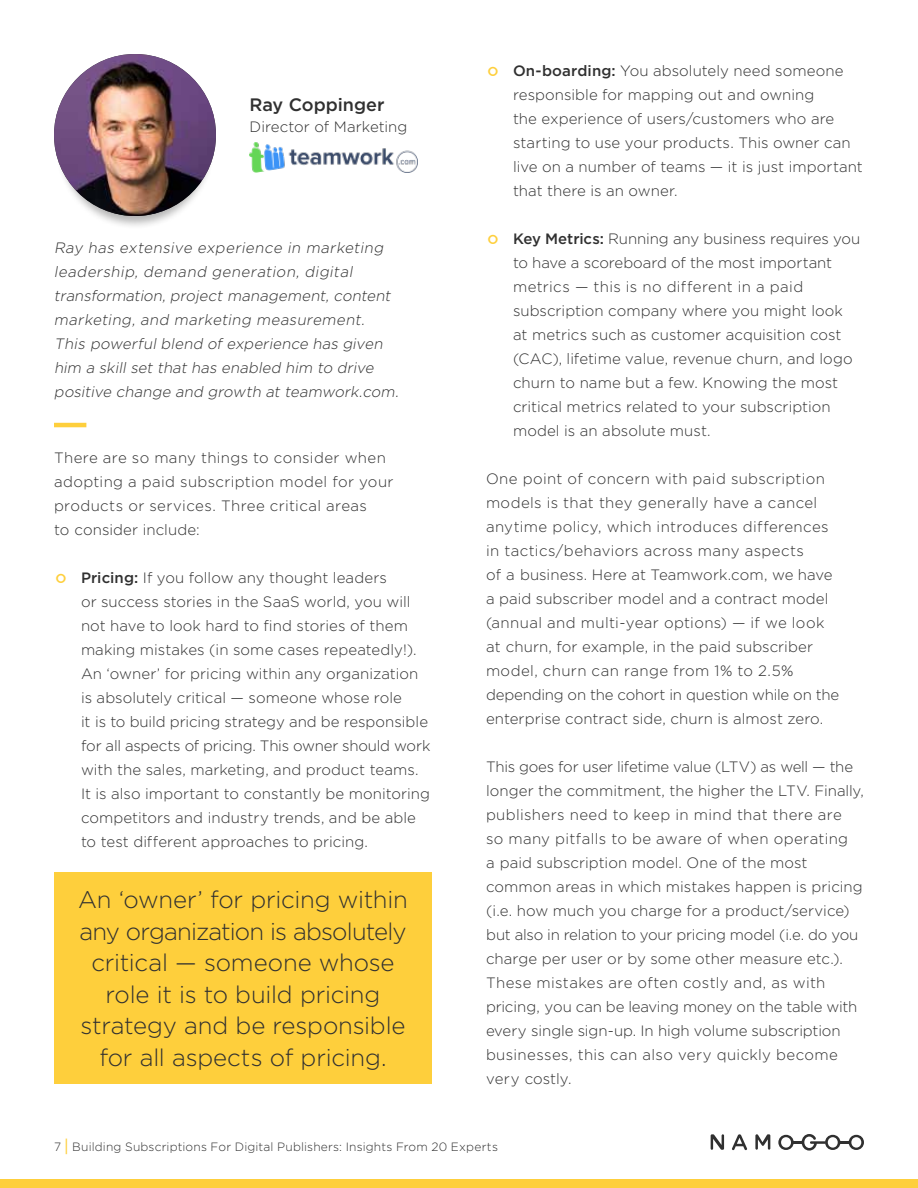
<style>
.page{position:relative;width:918px;height:1188px;background:#fff}
.page>*{position:absolute;margin:0;border:0;box-sizing:border-box;transform-origin:0 0}
.t1{font:300 24px/31.5px "Gotham Pro";letter-spacing:-.01em;color:#303030;text-align:center}
.t2{font:500 18px "Gotham Pro";color:#303030}
.t3{font:300 15px/24px "Gotham Pro";letter-spacing:.005em;color:#303030}
.t4{font:italic 300 15px/24px "Gotham Pro";color:#303030}
.t5{font:300 12px "Gotham Pro";letter-spacing:.015em;color:#303030}
.s1{font-weight:400;font-size:30px;color:#fecf3c}
.s2{font-weight:500}
.s3{font-weight:500;font-size:16.8px;color:#fecf3c}
</style>
<div class="page">
<svg style="left:711px;top:1134px;width:59px;height:16px"></svg>
<svg style="left:778px;top:1134px;width:86px;height:17px"></svg>
<div style="left:0;top:1179px;width:918px;height:9px;background:#fecf3c"></div>
<div style="left:55px;top:71px;width:159px;height:158px;background:#000;opacity:.3"></div>
<img style="left:249px;top:142px;width:169px;height:30px">
<hr style="left:54px;top:423px;width:32px;height:4px;background:#fecf3c">
<img style="left:54px;top:54px;width:162px;height:162px;border-radius:81px">
<div style="left:54px;top:872px;width:378px;height:212px;background:#fecf3c"></div>
<p class="t2" style="left:250px;top:94px;width:136px">Ray Coppinger</p>
<p class="t3" style="left:250px;top:115px;width:159px">Director of Marketing</p>
<p class="t4" style="left:54px;top:236px;width:349px">Ray has extensive experience in marketing leadership, demand generation, digital transformation, project management, content marketing, and marketing measurement.<br>This powerful blend of experience has given him a skill set that has enabled him to drive positive change and growth at teamwork.com.</p>
<p class="t3" style="left:54px;top:446px;width:341px">There are so many things to consider when adopting a paid subscription model for your products or services. Three critical areas<br>to consider include:</p>
<p class="t3" style="left:81px;top:566px;width:351px;text-indent:-27px"><span class="s1">°</span> <span class="s2">Pricing:</span> If you follow any thought leaders<br>or success stories in the SaaS world, you will not have to look hard to find stories of them making mistakes (in some cases repeatedly!).<br>An ‘owner’ for pricing within any organization is absolutely critical — someone whose role<br>it is to build pricing strategy and be responsible for all aspects of pricing. This owner should work with the sales, marketing, and product teams.<br>It is also important to constantly be monitoring competitors and industry trends, and be able to test different approaches to pricing.</p>
<h1 class="t1" style="left:78px;top:884px;width:331px">An ‘owner’ for pricing within any organization is absolutely critical — someone whose role it is to build pricing strategy and be responsible for all aspects of pricing.</h1>
<p class="t3" style="left:513px;top:59px;width:351px;text-indent:-27px"><span class="s1">°</span> <span class="s2">On-boarding:</span> You absolutely need someone responsible for mapping out and owning<br>the experience of users/customers who are starting to use your products. This owner can live on a number of teams — it is just important that there is an owner.</p>
<p class="t3" style="left:513px;top:227px;width:349px;text-indent:-27px"><span class="s1">°</span> <span class="s2">Key Metrics:</span> Running any business requires you to have a scoreboard of the most important metrics — this is no different in a paid subscription company where you might look at metrics such as customer acquisition cost (CAC), lifetime value, revenue churn, and logo churn to name but a few. Knowing the most critical metrics related to your subscription model is an absolute must.</p>
<p class="t3" style="left:486px;top:467px;width:355px">One point of concern with paid subscription models is that they generally have a cancel anytime policy, which introduces differences in tactics/behaviors across many aspects<br>of a business. Here at Teamwork.com, we have a paid subscriber model and a contract model (annual and multi-year options) — if we look at churn, for example, in the paid subscriber model, churn can range from 1% to 2.5% depending on the cohort in question while on the enterprise contract side, churn is almost zero.</p>
<p class="t3" style="left:486px;top:755px;width:379px">This goes for user lifetime value (LTV) as well — the longer the commitment, the higher the LTV. Finally, publishers need to keep in mind that there are<br>so many pitfalls to be aware of when operating<br>a paid subscription model. One of the most common areas in which mistakes happen is pricing (i.e. how much you charge for a product/service) but also in relation to your pricing model (i.e. do you charge per user or by some other measure etc.).<br>These mistakes are often costly and, as with pricing, you can be leaving money on the table with every single sign-up. In high volume subscription businesses, this can also very quickly become very costly.</p>
<p class="t5" style="left:54px;top:1140px;width:446px">7 <span class="s3">|</span> Building Subscriptions For Digital Publishers: Insights From 20 Experts</p>
</div>
